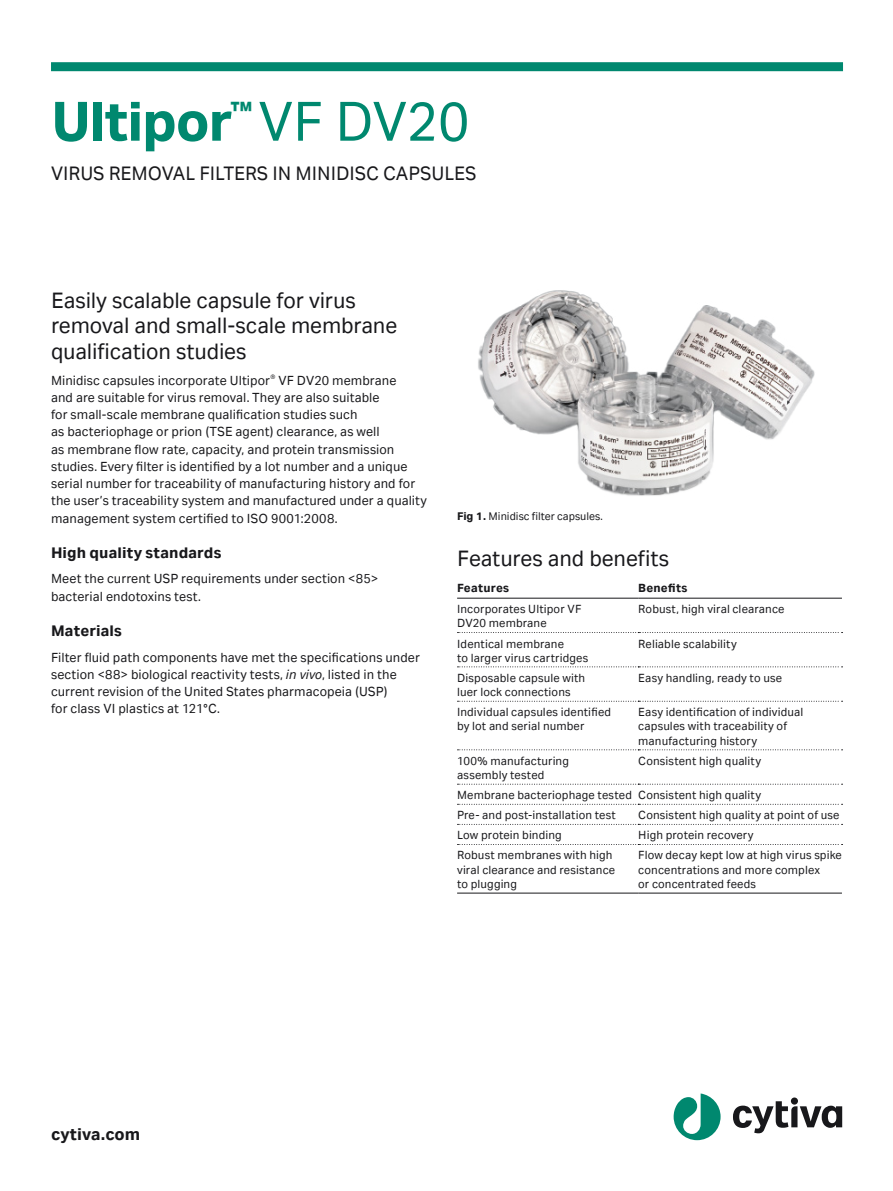
<style>
.page{position:relative;width:893px;height:1191px;background:#fff}
.page>*{position:absolute;margin:0;border:0;box-sizing:border-box;transform-origin:0 0}
.Document_header{font:700 60px "Cytiva Aktiv";letter-spacing:-.025em;color:#00886f}
.Subhead_1{font:24px/25.5px "Cytiva Aktiv";letter-spacing:-.01em;color:#18181b}
.Document_category{font:21px "Cytiva Aktiv";color:#18181b}
.t1{font:700 18px "Cytiva Aktiv";color:#18181b}
.Subhead_2{font:700 16.5px "Cytiva Aktiv";letter-spacing:.005em;color:#18181b}
.Body_text{font:14.25px/17.2px "Cytiva Aktiv";letter-spacing:.005em;color:#18181b}
.Table_text{font:12.75px/14.2px "Cytiva Aktiv";letter-spacing:.01em;color:#18181b}
.Table_header{font:700 12.75px "Cytiva Aktiv";letter-spacing:.02em;color:#18181b}
.t2{font:12px "Cytiva Aktiv";color:#18181b}
.s1{font-weight:400}
.s2{font-style:italic}
.s3{font-weight:700}
</style>
<div class="page">
<svg style="left:733px;top:1101px;width:109px;height:32px"></svg>
<div style="left:791px;top:1097px;width:7px;height:7px;background:#18181b;border-radius:50%"></div>
<svg style="left:674px;top:1093px;width:47px;height:47px"></svg>
<div style="left:51px;top:62px;width:792px;height:9px;background:#00886f"></div>
<img style="left:478px;top:290px;width:337px;height:206px">
<hr style="left:457px;top:598px;width:181px;height:1px;background:#18181b">
<hr style="left:638px;top:598px;width:204px;height:1px;background:#18181b">
<svg style="left:457px;top:632px;width:386px;height:1px"></svg>
<svg style="left:457px;top:666px;width:386px;height:1px"></svg>
<svg style="left:457px;top:701px;width:386px;height:1px"></svg>
<svg style="left:457px;top:749px;width:386px;height:1px"></svg>
<svg style="left:457px;top:784px;width:386px;height:1px"></svg>
<svg style="left:457px;top:804px;width:386px;height:1px"></svg>
<svg style="left:457px;top:824px;width:386px;height:1px"></svg>
<svg style="left:457px;top:844px;width:386px;height:1px"></svg>
<hr style="left:457px;top:892px;width:181px;height:1px;background:#18181b">
<hr style="left:638px;top:892px;width:204px;height:1px;background:#18181b">
<p class="Document_header" style="left:51px;top:87px;width:420px">Ultipor<sup>™</sup> <span class="s1">VF DV20</span></p>
<p class="Document_category" style="left:51px;top:162px;width:427px">VIRUS REMOVAL FILTERS IN MINIDISC CAPSULES</p>
<p class="Subhead_1" style="left:51px;top:287px;width:348px">Easily scalable capsule for virus removal and small-scale membrane qualification studies</p>
<p class="Body_text" style="left:51px;top:371px;width:377px">Minidisc capsules incorporate Ultipor<sup>®</sup> VF DV20 membrane<br>and are suitable for virus removal. They are also suitable<br>for small-scale membrane qualification studies such<br>as bacteriophage or prion (TSE agent) clearance, as well<br>as membrane flow rate, capacity, and protein transmission studies. Every filter is identified by a lot number and a unique serial number for traceability of manufacturing history and for the user’s traceability system and manufactured under a quality management system certified to ISO 9001:2008.</p>
<p class="Subhead_2" style="left:51px;top:543px;width:172px">High quality standards</p>
<p class="Body_text" style="left:51px;top:570px;width:329px">Meet the current USP requirements under section &lt;85&gt; bacterial endotoxins test.</p>
<p class="Subhead_2" style="left:51px;top:621px;width:73px">Materials</p>
<p class="Body_text" style="left:51px;top:648px;width:371px">Filter fluid path components have met the specifications under section &lt;88&gt; biological reactivity tests, <span class="s2">in vivo</span>, listed in the current revision of the United States pharmacopeia (USP)<br>for class VI plastics at 121°C.</p>
<p class="t2" style="left:457px;top:510px;width:147px"><span class="s3">Fig 1.</span> Minidisc filter capsules.</p>
<p class="Subhead_1" style="left:457px;top:545px;width:214px">Features and benefits</p>
<p class="Table_header" style="left:457px;top:580px;width:54px">Features</p>
<p class="Table_header" style="left:638px;top:580px;width:51px">Benefits</p>
<p class="Table_text" style="left:457px;top:602px;width:126px">Incorporates Ultipor VF<br>DV20 membrane</p>
<p class="Table_text" style="left:638px;top:602px;width:148px">Robust, high viral clearance</p>
<p class="Table_text" style="left:457px;top:636px;width:133px">Identical membrane<br>to larger virus cartridges</p>
<p class="Table_text" style="left:638px;top:636px;width:100px">Reliable scalability</p>
<p class="Table_text" style="left:457px;top:670px;width:130px">Disposable capsule with</p>
<p class="Table_text" style="left:457px;top:685px;width:115px">luer lock connections</p>
<p class="Table_text" style="left:638px;top:670px;width:145px">Easy handling, ready to use</p>
<p class="Table_text" style="left:457px;top:705px;width:156px">Individual capsules identified by lot and serial number</p>
<p class="Table_text" style="left:638px;top:705px;width:167px">Easy identification of individual capsules with traceability of manufacturing history</p>
<p class="Table_text" style="left:457px;top:753px;width:113px">100% manufacturing assembly tested</p>
<p class="Table_text" style="left:638px;top:753px;width:124px">Consistent high quality</p>
<p class="Table_text" style="left:457px;top:788px;width:176px">Membrane bacteriophage tested</p>
<p class="Table_text" style="left:638px;top:788px;width:124px">Consistent high quality</p>
<p class="Table_text" style="left:457px;top:808px;width:160px">Pre- and post-installation test</p>
<p class="Table_text" style="left:638px;top:808px;width:203px">Consistent high quality at point of use</p>
<p class="Table_text" style="left:457px;top:828px;width:106px">Low protein binding</p>
<p class="Table_text" style="left:638px;top:828px;width:117px">High protein recovery</p>
<p class="Table_text" style="left:457px;top:848px;width:160px">Robust membranes with high viral clearance and resistance to plugging</p>
<p class="Table_text" style="left:638px;top:848px;width:205px">Flow decay kept low at high virus spike</p>
<p class="Table_text" style="left:638px;top:862px;width:183px">concentrations and more complex or concentrated feeds</p>
<p class="t1" style="left:51px;top:1123px;width:91px">cytiva.com</p>
</div>
